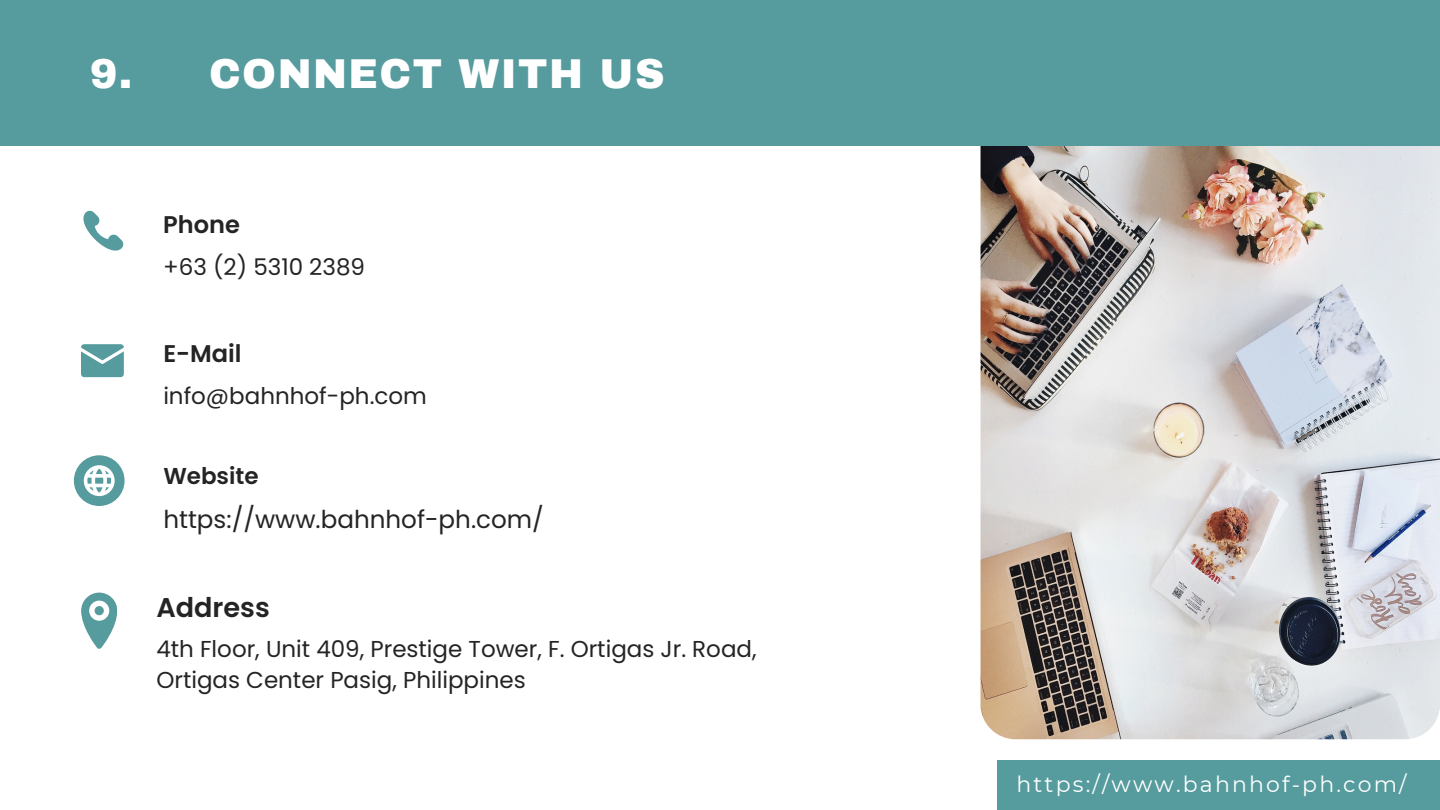
<style>
.page{position:relative;width:1440px;height:810px;background:#fff}
.page>*{position:absolute;margin:0;border:0;box-sizing:border-box;transform-origin:0 0}
.t1{font:900 40.8px "Archivo";letter-spacing:.035em;color:#fff}
.t2{font:600 27.1px "Poppins";color:#252424}
.t3{font:24.6px "Poppins";color:#252424}
.t4{font:600 24.1px "Poppins";color:#252424}
.t5{font:23px/31.5px "Poppins";color:#252424}
.t6{font:600 23px "Poppins";color:#252424}
.t7{font:22px "Montserrat";letter-spacing:.1em;color:#fff}
</style>
<div class="page">
<img style="left:981px;top:50px;width:459px;height:689px;border-radius:35px">
<svg style="left:83px;top:210px;width:41px;height:41px"></svg>
<svg style="left:81px;top:593px;width:36px;height:56px"></svg>
<div style="left:95px;top:606px;width:9px;height:9px;background:#569b9d;border-radius:50%"></div>
<svg style="left:81px;top:344px;width:43px;height:33px"></svg>
<svg style="left:74px;top:455px;width:51px;height:51px"></svg>
<div style="left:0;top:0;width:1440px;height:146px;background:#569b9d"></div>
<div style="left:997px;top:760px;width:443px;height:50px;background:#569b9d"></div>
<h4 class="t1" style="left:90px;top:52px;width:576px">9. CONNECT WITH US</h4>
<p class="t4" style="left:163px;top:207px;width:78px">Phone</p>
<p class="t5" style="left:163px;top:251px;width:203px">+63 (2) 5310 2389</p>
<h4 class="t4" style="left:163px;top:337px;width:80px">E-Mail</h4>
<p class="t5" style="left:163px;top:380px;width:265px">info@bahnhof-ph.com</p>
<p class="t6" style="left:163px;top:460px;width:97px">Website</p>
<p class="t3" style="left:163px;top:502px;width:382px">https://www.bahnhof-ph.com/</p>
<h4 class="t2" style="left:156px;top:589px;width:115px">Address</h4>
<p class="t5" style="left:156px;top:633px;width:602px">4th Floor, Unit 409, Prestige Tower, F. Ortigas Jr. Road,<br>Ortigas Center Pasig, Philippines</p>
<h3 class="t7" style="left:1016px;top:770px;width:392px">https://www.bahnhof-ph.com/</h3>
</div>
